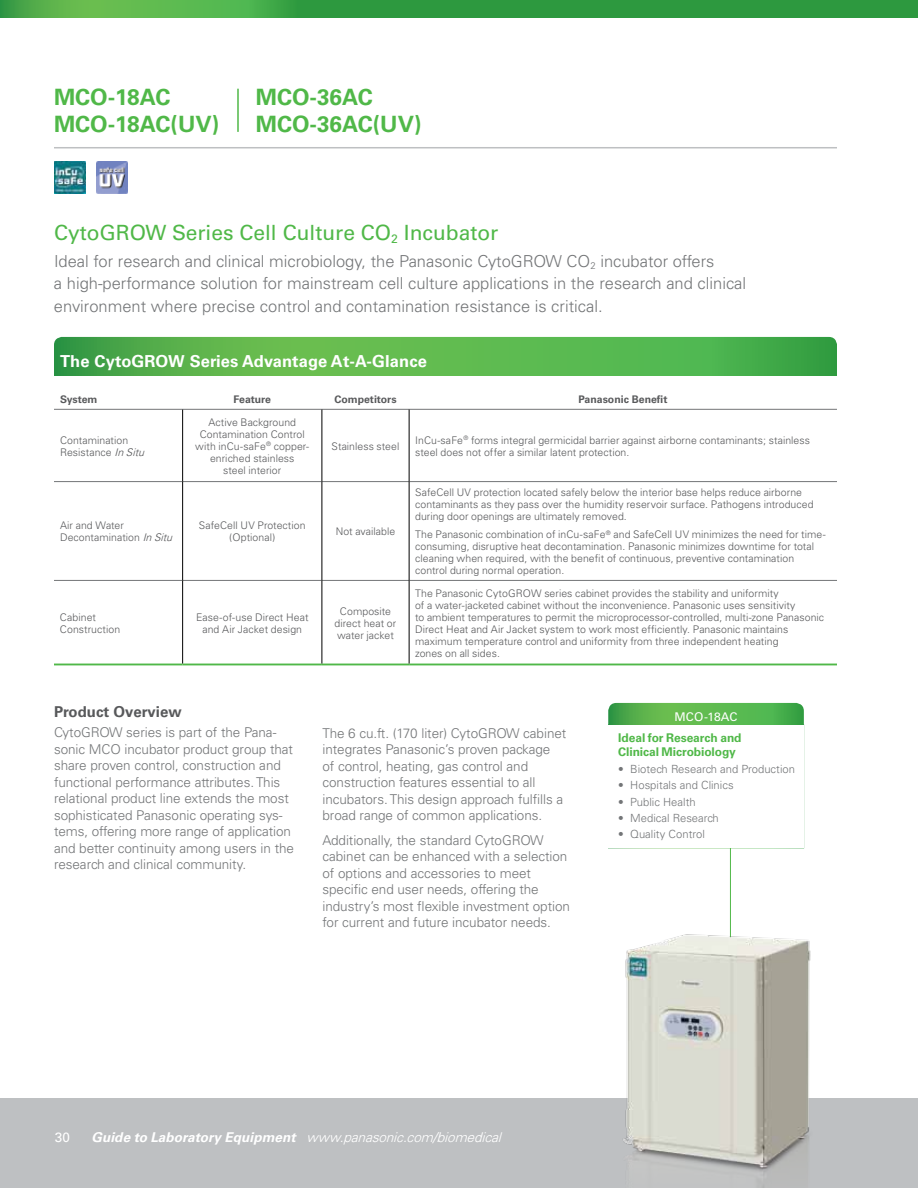
<style>
.page{position:relative;width:918px;height:1188px;background:#fff}
.page>*{position:absolute;margin:0;border:0;box-sizing:border-box;transform-origin:0 0}
.t1{font:700 22.5px/27px "Univers LT Std";color:#50b848}
.t2{font:21px "Univers LT Std";color:#50b848}
.t3{font:300 16.5px/22.5px "Univers";color:#737577}
.t4{font:700 16.5px "Univers LT Std";letter-spacing:.01em;color:#fff}
.t5{font:700 15px "Univers LT Std";color:#58595b}
.t6{font:300 13.5px/16.5px "Univers";letter-spacing:-.005em;color:#737577}
.t7{font:italic 300 13.5px "Univers";color:#fff}
.t8{font:13.5px "Univers LT Std";color:#fff}
.t9{font:700 12px/13.5px "Univers LT Std";letter-spacing:-.01em;color:#50b848}
.t10{font:12px "Univers LT Std";letter-spacing:.015em;color:#fff}
.t11{font:300 11.25px "Univers";color:#737577}
.t12{font:300 10.5px/12px "Univers";letter-spacing:.005em;color:#58595b}
.t13{font:700 10.5px "Univers LT Std";color:#58595b}
.s1{font-style:italic}
.s2{font-family:"Univers LT Std";font-weight:700}
</style>
<div class="page">
<div style="left:0;top:1098px;width:918px;height:90px;background:#bec0c2"></div>
<svg style="left:0;top:0;width:918px;height:17px;background:#3aa143"></svg>
<hr style="left:730px;top:823px;width:1px;height:138px;background:#50b848">
<svg style="left:608px;top:703px;width:196px;height:22px;background:#57b44e"></svg>
<hr style="left:54px;top:147px;width:783px;height:1px;background:#bec0c2">
<img style="left:96px;top:162px;width:32px;height:31px">
<img style="left:54px;top:162px;width:32px;height:31px">
<svg style="left:54px;top:337px;width:783px;height:12px;background:#56b34d"></svg>
<svg style="left:54px;top:349px;width:783px;height:27px;background:#55b34d"></svg>
<hr style="left:54px;top:409px;width:129px;height:1px;background:#737577">
<hr style="left:183px;top:409px;width:139px;height:1px;background:#737577">
<hr style="left:322px;top:409px;width:87px;height:1px;background:#737577">
<hr style="left:409px;top:409px;width:428px;height:1px;background:#737577">
<hr style="left:54px;top:481px;width:128px;height:1px;background:#737577">
<hr style="left:183px;top:481px;width:139px;height:1px;background:#737577">
<hr style="left:322px;top:481px;width:87px;height:1px;background:#737577">
<hr style="left:409px;top:481px;width:428px;height:1px;background:#737577">
<hr style="left:54px;top:580px;width:128px;height:1px;background:#737577">
<hr style="left:183px;top:580px;width:139px;height:1px;background:#737577">
<hr style="left:322px;top:580px;width:87px;height:1px;background:#737577">
<hr style="left:409px;top:580px;width:428px;height:1px;background:#737577">
<hr style="left:54px;top:664px;width:129px;height:1px;background:#50b848">
<hr style="left:183px;top:664px;width:139px;height:1px;background:#50b848">
<hr style="left:322px;top:664px;width:87px;height:1px;background:#50b848">
<hr style="left:409px;top:664px;width:428px;height:1px;background:#50b848">
<hr style="left:182px;top:409px;width:1px;height:73px;background:#000">
<hr style="left:322px;top:409px;width:1px;height:73px;background:#000">
<hr style="left:182px;top:482px;width:1px;height:98px;background:#000">
<hr style="left:322px;top:482px;width:1px;height:98px;background:#000">
<hr style="left:182px;top:580px;width:1px;height:84px;background:#000">
<hr style="left:322px;top:580px;width:1px;height:84px;background:#000">
<hr style="left:409px;top:409px;width:1px;height:73px;background:#000">
<hr style="left:409px;top:482px;width:1px;height:98px;background:#000">
<hr style="left:409px;top:580px;width:1px;height:84px;background:#000">
<hr style="left:237px;top:89px;width:2px;height:43px;background:#50b848">
<img style="left:623px;top:934px;width:188px;height:254px">
<h1 class="t1" style="left:54px;top:84px;width:167px">MCO-18AC<br>MCO-18AC(UV)</h1>
<h1 class="t1" style="left:256px;top:84px;width:167px">MCO-36AC<br>MCO-36AC(UV)</h1>
<h2 class="t2" style="left:54px;top:220px;width:446px">CytoGROW Series Cell Culture CO<sub>2</sub> Incubator</h2>
<p class="t3" style="left:54px;top:250px;width:694px">Ideal for research and clinical microbiology, the Panasonic CytoGROW CO<sub>2</sub> incubator offers<br>a high-performance solution for mainstream cell culture applications in the research and clinical environment where precise control and contamination resistance is critical.</p>
<h3 class="t4" style="left:60px;top:351px;width:369px">The CytoGROW Series Advantage At-A-Glance</h3>
<p class="t13" style="left:60px;top:393px;width:39px">System</p>
<p class="t13" style="left:234px;top:393px;width:39px">Feature</p>
<p class="t13" style="left:334px;top:393px;width:64px">Competitors</p>
<p class="t13" style="left:579px;top:393px;width:90px">Panasonic Benefit</p>
<p class="t12" style="left:60px;top:434px;width:85px">Contamination<br>Resistance <span class="s1">In Situ</span></p>
<p class="t12" style="left:195px;top:416px;width:115px;text-align:center">Active Background<br>Contamination Control with inCu-saFe<sup>®</sup> copper&shy;enriched stainless<br>steel interior</p>
<p class="t12" style="left:332px;top:440px;width:69px">Stainless steel</p>
<p class="t12" style="left:415px;top:434px;width:396px">InCu-saFe<sup>®</sup> forms integral germicidal barrier against airborne contaminants; stainless steel does not offer a similar latent protection.</p>
<p class="t12" style="left:60px;top:519px;width:114px">Air and Water<br>Decontamination <span class="s1">In Situ</span></p>
<p class="t12" style="left:199px;top:519px;width:108px;text-align:center">SafeCell UV Protection (Optional)</p>
<p class="t12" style="left:336px;top:525px;width:61px">Not available</p>
<p class="t12" style="left:60px;top:611px;width:62px">Cabinet<br>Construction</p>
<p class="t12" style="left:196px;top:611px;width:114px;text-align:center">Ease-of-use Direct Heat and Air Jacket design</p>
<p class="t12" style="left:335px;top:605px;width:63px;text-align:center">Composite direct heat or water jacket</p>
<p class="t12" style="left:415px;top:486px;width:400px">SafeCell UV protection located safely below the interior base helps reduce airborne contaminants as they pass over the humidity reservoir surface. Pathogens introduced during door openings are ultimately removed.</p>
<p class="t12" style="left:415px;top:528px;width:412px">The Panasonic combination of inCu-saFe<sup>®</sup> and SafeCell UV minimizes the need for time&shy;consuming, disruptive heat decontamination. Panasonic minimizes downtime for total cleaning when required, with the benefit of continuous, preventive contamination control during normal operation.</p>
<p class="t12" style="left:415px;top:587px;width:410px">The Panasonic CytoGROW series cabinet provides the stability and uniformity<br>of a water-jacketed cabinet without the inconvenience. Panasonic uses sensitivity<br>to ambient temperatures to permit the microprocessor-controlled, multi-zone Panasonic Direct Heat and Air Jacket system to work most efficiently. Panasonic maintains maximum temperature control and uniformity from three independent heating<br>zones on all sides.</p>
<h3 class="t5" style="left:54px;top:703px;width:129px">Product Overview</h3>
<p class="t6" style="left:54px;top:724px;width:242px">CytoGROW series is part of the Pana&shy;sonic MCO incubator product group that share proven control, construction and functional performance attributes. This relational product line extends the most sophisticated Panasonic operating sys&shy;tems, offering more range of application and better continuity among users in the research and clinical community.</p>
<p class="t6" style="left:322px;top:725px;width:245px">The 6 cu.ft. (170 liter) CytoGROW cabinet integrates Panasonic’s proven package<br>of control, heating, gas control and construction features essential to all incubators. This design approach fulfills a broad range of common applications.</p>
<p class="t6" style="left:322px;top:832px;width:249px">Additionally, the standard CytoGROW cabinet can be enhanced with a selection of options and accessories to meet specific end user needs, offering the industry’s most flexible investment option for current and future incubator needs.</p>
<p class="t10" style="left:674px;top:710px;width:65px">MCO-18AC</p>
<p class="t9" style="left:618px;top:731px;width:125px">Ideal for Research and<br>Clinical Microbiology</p>
<p class="t11" style="left:618px;top:762px;width:178px">• Biotech Research and Production</p>
<p class="t11" style="left:618px;top:778px;width:117px">• Hospitals and Clinics</p>
<p class="t11" style="left:618px;top:795px;width:79px">• Public Health</p>
<p class="t11" style="left:618px;top:811px;width:102px">• Medical Research</p>
<p class="t11" style="left:618px;top:827px;width:88px">• Quality Control</p>
<p class="t8" style="left:55px;top:1129px;width:17px">30</p>
<p class="t7" style="left:92px;top:1129px;width:411px"><span class="s2">Guide to Laboratory Equipment</span> www.panasonic.com/biomedical</p>
</div>
